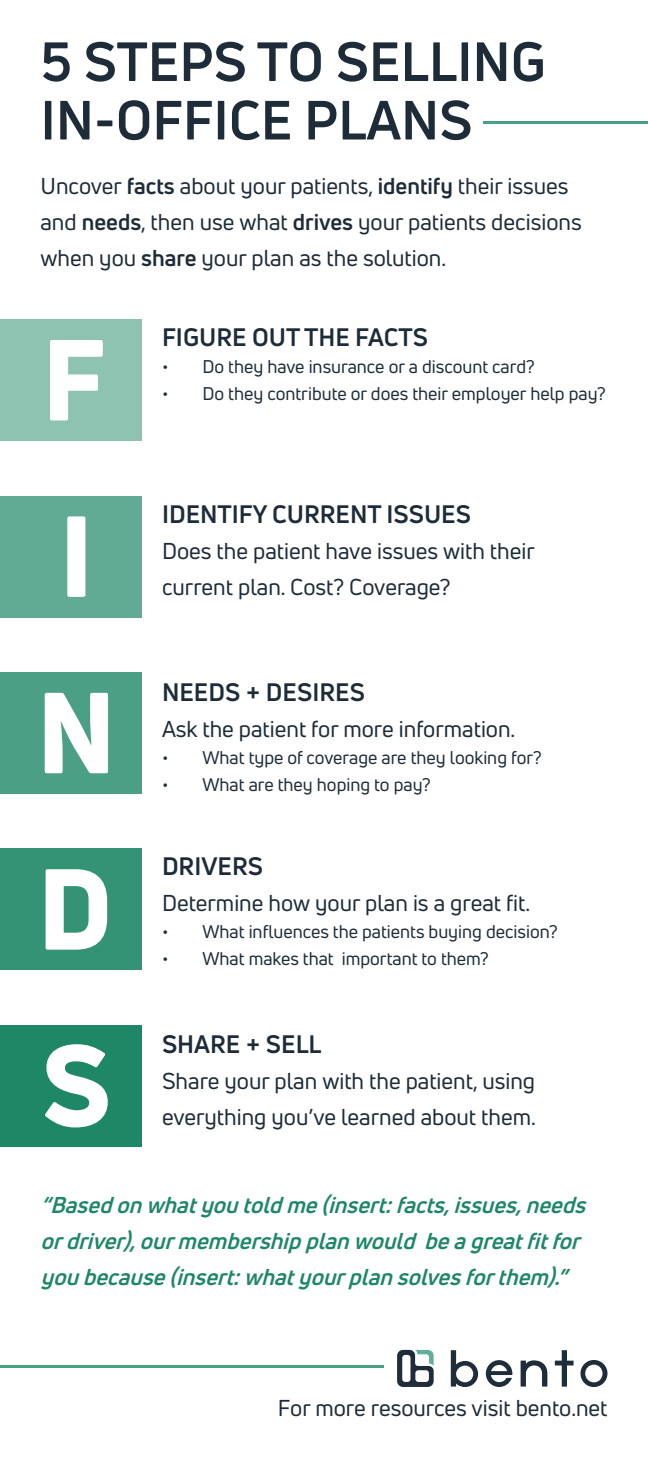
<style>
.page{position:relative;width:648px;height:1458px;background:#fff}
.page>*{position:absolute;margin:0;border:0;box-sizing:border-box;transform-origin:0 0}
.t1{font:700 54px "Uni Neue";color:#1d2c38}
.t2{font:700 24.75px "Uni Neue";color:#1d2c38}
.t3{font:22.5px/36px "Uni Neue";color:#1d2c38}
.t4{font:italic 700 22.5px/36px "Uni Neue";color:#1e8766}
.t5{font:18px "Uni Neue";color:#1d2c38}
.s1{font-weight:700}
</style>
<div class="page">
<div style="left:0;top:672px;width:142px;height:122px;background:#4b9f84"></div>
<div style="left:0;top:1025px;width:142px;height:122px;background:#1e8766"></div>
<div style="left:0;top:849px;width:142px;height:121px;background:#349375"></div>
<div style="left:0;top:496px;width:142px;height:121px;background:#61ab94"></div>
<div style="left:0;top:320px;width:142px;height:121px;background:#8ec3b2"></div>
<svg style="left:50px;top:340px;width:53px;height:80px"></svg>
<div style="left:67px;top:516px;width:18px;height:81px;background:#fff;border-radius:2px"></div>
<svg style="left:45px;top:1044px;width:63px;height:83px"></svg>
<svg style="left:46px;top:869px;width:61px;height:81px"></svg>
<svg style="left:45px;top:693px;width:63px;height:80px"></svg>
<svg style="left:451px;top:1350px;width:27px;height:37px"></svg>
<svg style="left:486px;top:1360px;width:26px;height:27px"></svg>
<svg style="left:521px;top:1360px;width:26px;height:27px"></svg>
<svg style="left:555px;top:1350px;width:19px;height:37px"></svg>
<svg style="left:580px;top:1360px;width:27px;height:27px"></svg>
<svg style="left:397px;top:1350px;width:37px;height:37px"></svg>
<hr style="left:0;top:1365px;width:384px;height:3px;background:#1e8766">
<hr style="left:483px;top:122px;width:165px;height:2px;background:#1e8766">
<p class="t1" style="left:40px;top:28px;width:507px">5 STEPS TO SELLING</p>
<p class="t1" style="left:40px;top:86px;width:433px">IN-OFFICE PLANS</p>
<p class="t3" style="left:40px;top:167px;width:543px">Uncover <span class="s1">facts</span> about your patients, <span class="s1">identify</span> their issues and <span class="s1">needs</span>, then use what <span class="s1">drives</span> your patients decisions when you <span class="s1">share</span> your plan as the solution.</p>
<p class="t2" style="left:162px;top:322px;width:267px">FIGURE OUT THE FACTS</p>
<p class="t5" style="left:162px;top:356px;width:374px">• Do they have insurance or a discount card?</p>
<p class="t5" style="left:162px;top:383px;width:445px">• Do they contribute or does their employer help pay?</p>
<p class="t2" style="left:162px;top:498px;width:311px">IDENTIFY CURRENT ISSUES</p>
<p class="t3" style="left:162px;top:532px;width:374px">Does the patient have issues with their current plan. Cost? Coverage?</p>
<p class="t2" style="left:162px;top:676px;width:204px">NEEDS + DESIRES</p>
<p class="t3" style="left:162px;top:710px;width:355px">Ask the patient for more information.</p>
<p class="t5" style="left:162px;top:746px;width:381px">• What type of coverage are they looking for?</p>
<p class="t5" style="left:162px;top:773px;width:270px">• What are they hoping to pay?</p>
<p class="t2" style="left:162px;top:851px;width:103px">DRIVERS</p>
<p class="t3" style="left:162px;top:885px;width:370px">Determine how your plan is a great fit.</p>
<p class="t5" style="left:162px;top:921px;width:397px">• What influences the patients buying decision?</p>
<p class="t5" style="left:162px;top:948px;width:328px">• What makes that important to them?</p>
<p class="t2" style="left:162px;top:1029px;width:161px">SHARE + SELL</p>
<p class="t3" style="left:162px;top:1063px;width:375px">Share your plan with the patient, using everything you’ve learned about them.</p>
<p class="t4" style="left:40px;top:1187px;width:553px">“Basedonwhatyoutoldme(insert:facts,issues,needs ordriver),ourmembershipplanwould beagreatfitfor youbecause(insert:whatyourplansolvesforthem).”</p>
<p class="t3" style="left:278px;top:1390px;width:331px">For more resources visit bento.net</p>
</div>
